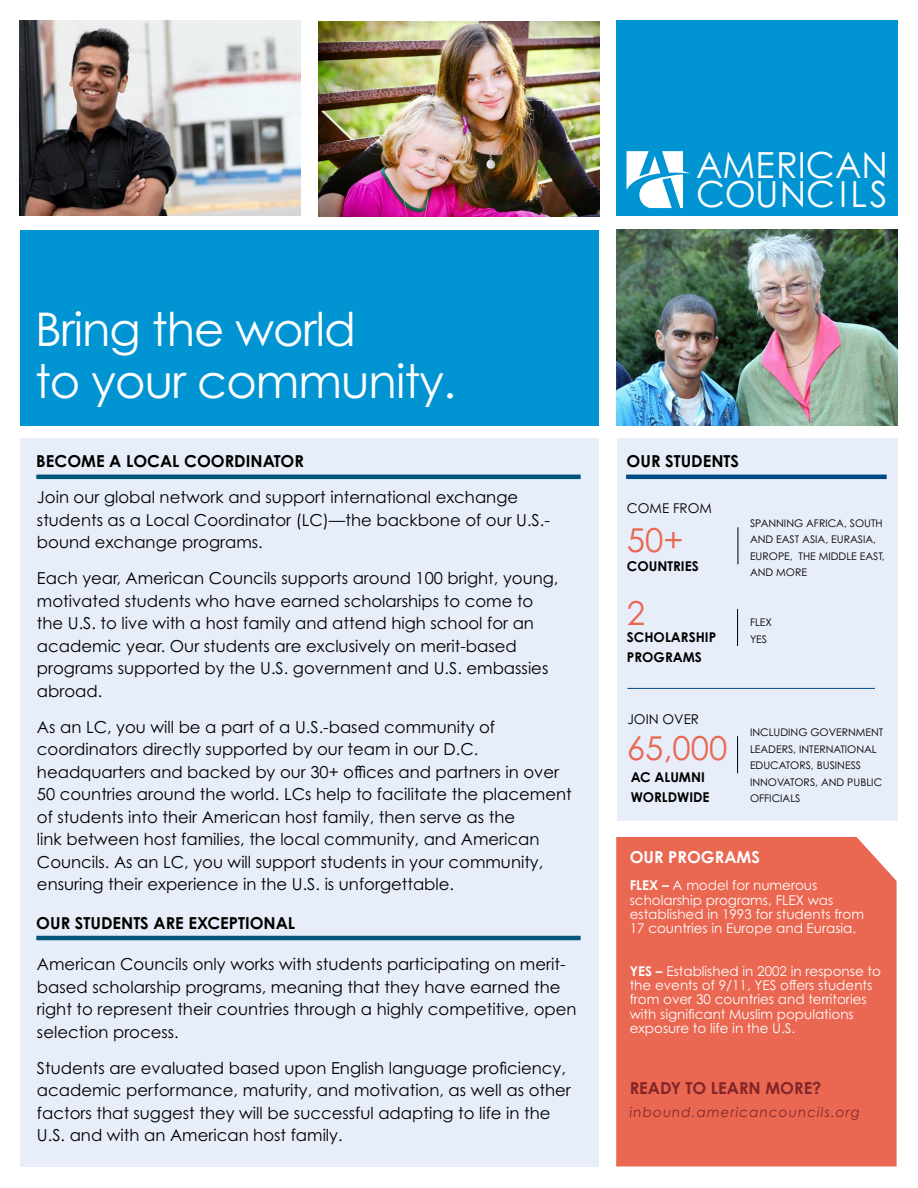
<style>
.page{position:relative;width:918px;height:1188px;background:#fff}
.page>*{position:absolute;margin:0;border:0;box-sizing:border-box;transform-origin:0 0}
.t1{font:46.5px/52.5px "Century Gothic Pro";letter-spacing:-.02em;color:#fff}
.t2{font:36px/29.4px "Century Gothic Pro";color:#fff}
.t3{font:33px "Century Gothic Pro";color:#ea6752}
.t4{font:16.5px/22.5px "Century Gothic Pro";color:#000}
.t5{font:700 16.5px "Century Gothic Pro";color:#000}
.t6{font:700 16.5px "Century Gothic Pro";color:#802529}
.t7{font:700 16.5px "Century Gothic Pro";color:#fff}
.t8{font:13.5px/14.2px "Century Gothic Pro";color:#fff}
.t9{font:700 13.5px/19.5px "Century Gothic Pro";color:#000}
.t10{font:italic 13.5px "Century Gothic Pro";letter-spacing:.08em;color:#802529}
.t11{font:13.5px "Century Gothic Pro";color:#000}
.t12{font:10.5px/16.5px "Century Gothic Pro";color:#000}
.s1{font-weight:700}
</style>
<div class="page">
<div style="left:617px;top:438px;width:281px;height:383px;background:#e7eef9"></div>
<div style="left:20px;top:438px;width:579px;height:729px;background:#e7eef9"></div>
<hr style="left:36px;top:475px;width:545px;height:4px;background:#00577a">
<hr style="left:36px;top:936px;width:545px;height:4px;background:#00577a">
<div style="left:20px;top:230px;width:579px;height:196px;background:#0194d3"></div>
<div style="left:617px;top:20px;width:281px;height:196px;background:#0194d3"></div>
<img style="left:617px;top:230px;width:281px;height:196px">
<svg style="left:627px;top:151px;width:64px;height:57px"></svg>
<img style="left:20px;top:20px;width:281px;height:196px">
<img style="left:318px;top:21px;width:282px;height:196px">
<div style="left:616px;top:837px;width:281px;height:330px;background:#ea6752"></div>
<hr style="left:738px;top:527px;width:1px;height:37px;background:#000">
<hr style="left:627px;top:688px;width:248px;height:1px;background:#004987">
<hr style="left:626px;top:475px;width:261px;height:4px;background:#004987">
<hr style="left:737px;top:609px;width:1px;height:37px;background:#000">
<hr style="left:737px;top:736px;width:1px;height:37px;background:#000">
<h1 class="t1" style="left:35px;top:302px;width:423px">Bring the world<br>to your community.</h1>
<p class="t5" style="left:36px;top:451px;width:269px">BECOME A LOCAL COORDINATOR</p>
<p class="t4" style="left:37px;top:486px;width:514px">Join our global network and support international exchange students as a Local Coordinator (LC)—the backbone of our U.S.- bound exchange programs.</p>
<p class="t4" style="left:37px;top:567px;width:523px">Each year, American Councils supports around 100 bright, young, motivated students who have earned scholarships to come to the U.S. to live with a host family and attend high school for an academic year. Our students are exclusively on merit-based programs supported by the U.S. government and U.S. embassies abroad.</p>
<p class="t4" style="left:37px;top:715px;width:536px">As an LC, you will be a part of a U.S.-based community of coordinators directly supported by our team in our D.C. headquarters and backed by our 30+ offices and partners in over 50 countries around the world. LCs help to facilitate the placement of students into their American host family, then serve as the<br>link between host families, the local community, and American Councils. As an LC, you will support students in your community, ensuring their experience in the U.S. is unforgettable.</p>
<p class="t5" style="left:36px;top:912px;width:260px">OUR STUDENTS ARE EXCEPTIONAL</p>
<p class="t4" style="left:37px;top:953px;width:541px">American Councils only works with students participating on merit&shy;based scholarship programs, meaning that they have earned the right to represent their countries through a highly competitive, open selection process.</p>
<p class="t4" style="left:37px;top:1056px;width:535px">Students are evaluated based upon English language proficiency, academic performance, maturity, and motivation, as well as other factors that suggest they will be successful adapting to life in the U.S. and with an American host family.</p>
<h2 class="t2" style="left:696px;top:150px;width:193px">AMERICAN<br>COUNCILS</h2>
<p class="t5" style="left:627px;top:451px;width:114px">OUR STUDENTS</p>
<p class="t11" style="left:627px;top:500px;width:86px">COME FROM</p>
<h3 class="t3" style="left:627px;top:520px;width:58px">50+</h3>
<p class="t9" style="left:627px;top:556px;width:73px">COUNTRIES</p>
<h3 class="t3" style="left:627px;top:593px;width:20px">2</h3>
<p class="t9" style="left:627px;top:628px;width:91px">SCHOLARSHIP<br>PROGRAMS</p>
<p class="t11" style="left:627px;top:711px;width:73px">JOIN OVER</p>
<h3 class="t3" style="left:627px;top:728px;width:102px">65,000</h3>
<p class="t9" style="left:631px;top:767px;width:80px">AC ALUMNI<br>WORLDWIDE</p>
<p class="t12" style="left:750px;top:514px;width:136px">SPANNING AFRICA, SOUTH<br>AND EAST ASIA, EURASIA,<br>EUROPE, THE MIDDLE EAST,<br>AND MORE</p>
<p class="t12" style="left:750px;top:613px;width:23px;line-height:17.2px">FLEX<br>YES</p>
<p class="t12" style="left:750px;top:724px;width:135px">INCLUDING GOVERNMENT<br>LEADERS, INTERNATIONAL<br>EDUCATORS, BUSINESS<br>INNOVATORS, AND PUBLIC<br>OFFICIALS</p>
<p class="t7" style="left:630px;top:846px;width:132px">OUR PROGRAMS</p>
<p class="t8" style="left:630px;top:878px;width:236px"><span class="s1">FLEX –</span> A model for numerous scholarship programs, FLEX was established in 1993 for students from<br>17 countries in Europe and Eurasia.</p>
<p class="t8" style="left:630px;top:964px;width:253px"><span class="s1">YES –</span> Established in 2002 in response to the events of 9/11, YES offers students from over 30 countries and territories with significant Muslim populations exposure to life in the U.S.</p>
<p class="t6" style="left:630px;top:1078px;width:193px">READY TO LEARN MORE?</p>
<p class="t10" style="left:630px;top:1104px;width:232px">inbound.americancouncils.org</p>
</div>
